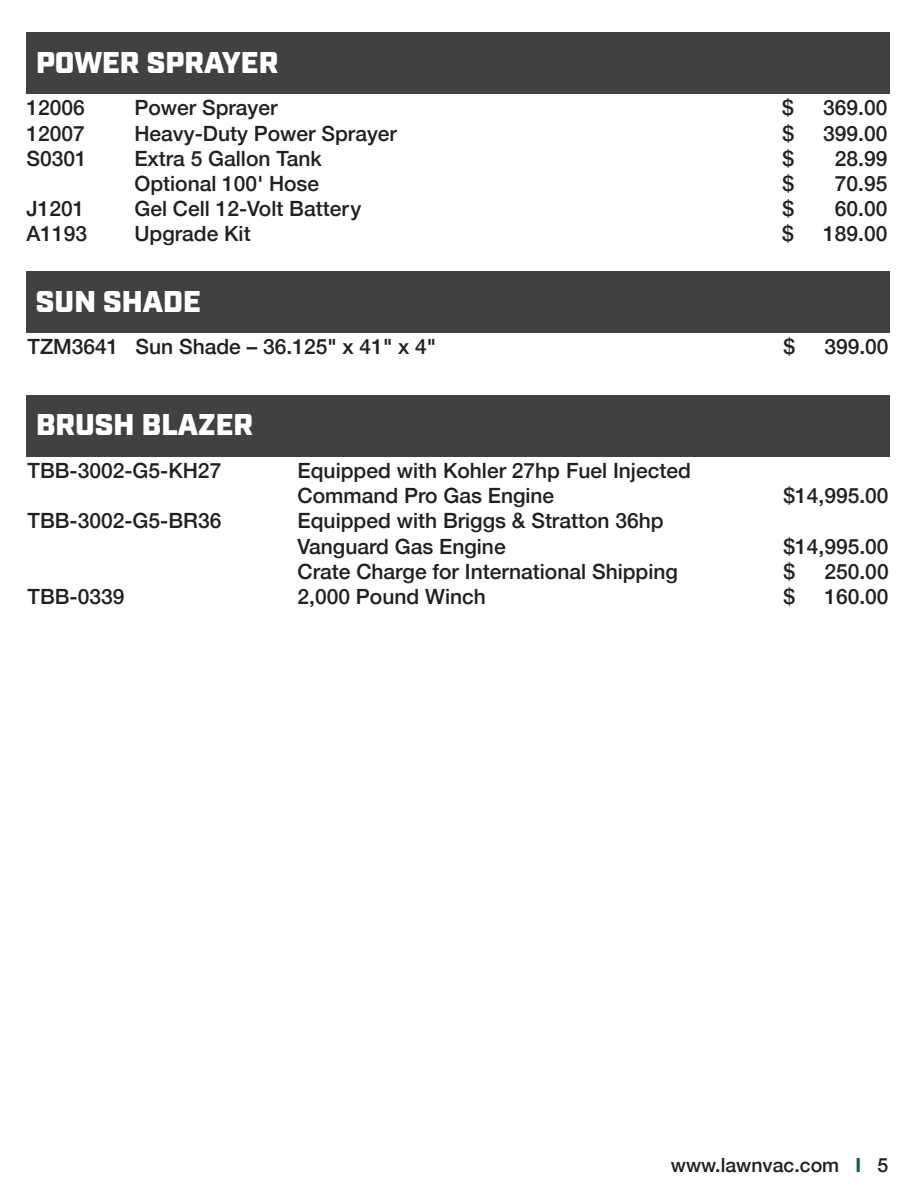
<style>
.page{position:relative;width:918px;height:1188px;background:#fff}
.page>*{position:absolute;margin:0;border:0;box-sizing:border-box;transform-origin:0 0}
.t1{font:900 30px "Industry";color:#fff}
.t2{font:500 21px/25.2px "Helvetica Neue";color:#231f20}
.t3{font:500 19.5px "Helvetica Neue";color:#231f20}
.s1{font-weight:700;color:#036936}
</style>
<div class="page">
<div style="left:26px;top:395px;width:864px;height:61px;background:#414042"></div>
<div style="left:26px;top:272px;width:864px;height:61px;background:#414042"></div>
<div style="left:26px;top:33px;width:864px;height:61px;background:#414042"></div>
<h1 class="t1" style="left:36px;top:44px;width:244px">POWER SPRAYER</h1>
<p class="t2" style="left:26px;top:94px;width:60px">12006</p>
<p class="t2" style="left:134px;top:94px;width:145px">Power Sprayer</p>
<p class="t2" style="left:782px;top:94px;width:13px">$</p>
<p class="t2" style="left:823px;top:94px;width:66px">369.00</p>
<p class="t2" style="left:26px;top:119px;width:60px">12007</p>
<p class="t2" style="left:134px;top:119px;width:264px">Heavy-Duty Power Sprayer</p>
<p class="t2" style="left:782px;top:119px;width:13px">$</p>
<p class="t2" style="left:823px;top:119px;width:66px">399.00</p>
<p class="t2" style="left:26px;top:144px;width:62px">S0301</p>
<p class="t2" style="left:134px;top:144px;width:189px">Extra 5 Gallon Tank</p>
<p class="t2" style="left:782px;top:144px;width:13px">$</p>
<p class="t2" style="left:835px;top:144px;width:54px">28.99</p>
<p class="t2" style="left:134px;top:169px;width:186px">Optional 100' Hose</p>
<p class="t2" style="left:782px;top:169px;width:13px">$</p>
<p class="t2" style="left:835px;top:169px;width:54px">70.95</p>
<p class="t2" style="left:26px;top:195px;width:59px">J1201</p>
<p class="t2" style="left:134px;top:195px;width:228px">Gel Cell 12-Volt Batter y</p>
<p class="t2" style="left:782px;top:195px;width:13px">$</p>
<p class="t2" style="left:835px;top:195px;width:54px">60.00</p>
<p class="t2" style="left:26px;top:220px;width:62px">A1193</p>
<p class="t2" style="left:134px;top:220px;width:118px">Upgrade Kit</p>
<p class="t2" style="left:782px;top:220px;width:13px">$</p>
<p class="t2" style="left:823px;top:220px;width:66px">189.00</p>
<h1 class="t1" style="left:36px;top:283px;width:166px">SUN SHADE</h1>
<p class="t2" style="left:28px;top:333px;width:410px">TZM3641 Sun Shade – 36.125" x 41" x 4"</p>
<p class="t2" style="left:784px;top:333px;width:13px">$</p>
<p class="t2" style="left:824px;top:333px;width:66px">399.00</p>
<h1 class="t1" style="left:36px;top:407px;width:219px">BRUSH BLAZER</h1>
<p class="t2" style="left:28px;top:456px;width:195px">TBB-3002-G5-KH27</p>
<p class="t2" style="left:298px;top:456px;width:395px">Equipped with Kohler 27hp Fuel Injected<br>Command Pro Gas Engine</p>
<p class="t2" style="left:28px;top:507px;width:195px">TBB-3002-G5-BR36</p>
<p class="t2" style="left:298px;top:507px;width:368px">Equipped with Briggs &amp; Stratton 36hp<br>Vanguard Gas Engine</p>
<p class="t2" style="left:784px;top:481px;width:107px">$14,995.00</p>
<p class="t2" style="left:784px;top:532px;width:107px">$14,995.00</p>
<p class="t2" style="left:298px;top:557px;width:382px">Crate Charge for International Shipping</p>
<p class="t2" style="left:784px;top:557px;width:13px">$</p>
<p class="t2" style="left:824px;top:557px;width:66px">250.00</p>
<p class="t2" style="left:28px;top:582px;width:98px">TBB-0339</p>
<p class="t2" style="left:298px;top:582px;width:190px">2,000 Pound Winch</p>
<p class="t2" style="left:784px;top:582px;width:13px">$</p>
<p class="t2" style="left:824px;top:582px;width:66px">160.00</p>
<p class="t3" style="left:671px;top:1149px;width:219px">www.lawnvac.com <span class="s1">I</span> 5</p>
</div>
